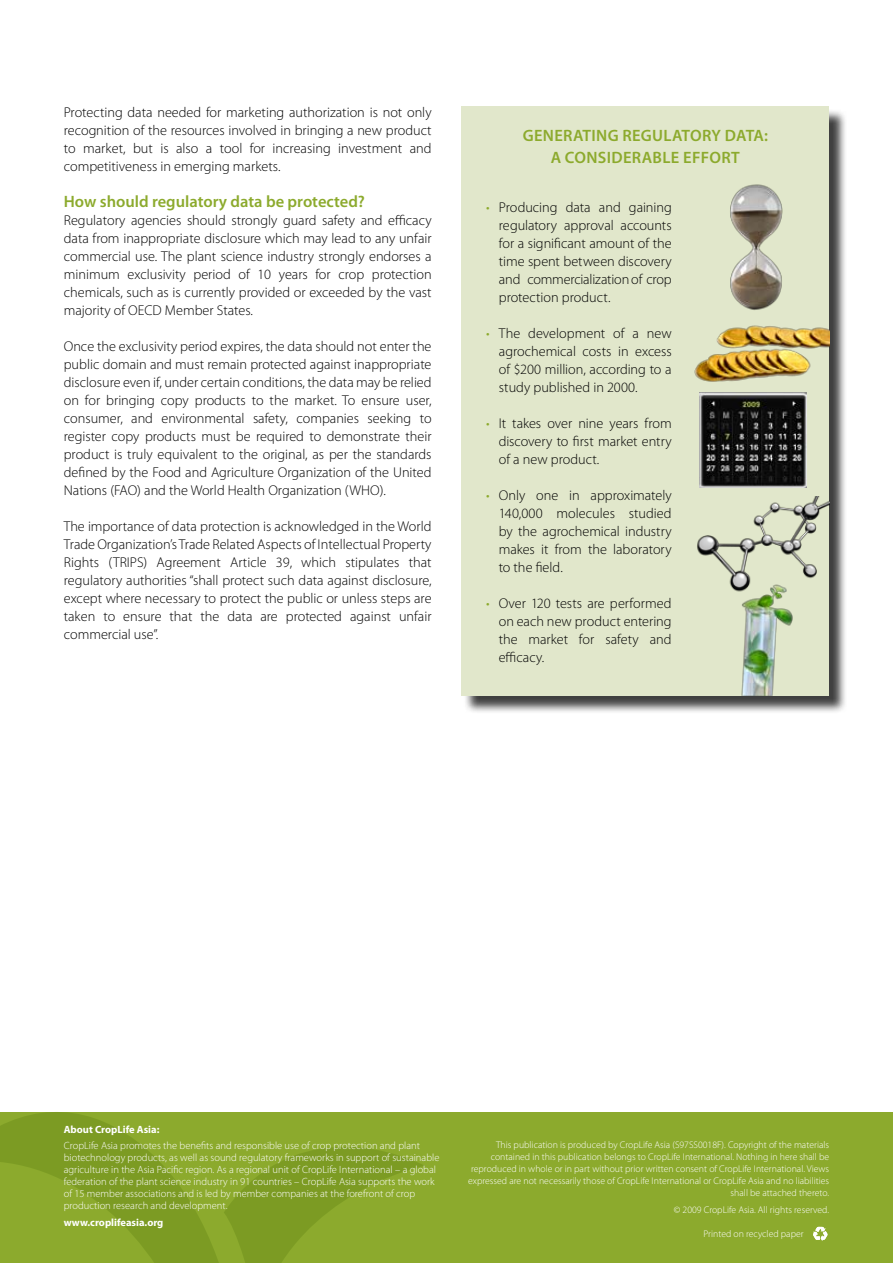
<style>
.page{position:relative;width:893px;height:1263px;background:#fff}
.page>*{position:absolute;margin:0;border:0;box-sizing:border-box;transform-origin:0 0}
.t1{font:600 16.5px/22.2px "Myriad Pro";letter-spacing:.02em;color:#8caa2d;text-align:center}
.t2{font:600 16.5px "Myriad Pro";color:#8caa2d}
.t3{font:300 14.25px/18px "Myriad Pro";color:#000;text-align:justify}
.t4{font:300 10.5px/12px "Myriad Pro";color:#fff}
.t5{font:700 10.5px "Myriad Pro";color:#fff}
.t6{font:300 9.75px/12px "Myriad Pro";color:#fff;text-align:right}
.s1{color:#8caa2d}
</style>
<div class="page">
<div style="left:0;top:1112px;width:893px;height:151px;background:#8caa2d"></div>
<svg style="left:0;top:1112px;width:424px;height:151px"></svg>
<div style="left:464px;top:109px;width:384px;height:606px;background:#000;opacity:.75"></div>
<div style="left:461px;top:106px;width:368px;height:590px;background:#e1e7cb"></div>
<img style="left:741px;top:597px;width:52px;height:99px">
<img style="left:730px;top:184px;width:53px;height:126px">
<img style="left:694px;top:325px;width:135px;height:57px">
<img style="left:699px;top:393px;width:108px;height:94px">
<img style="left:697px;top:497px;width:132px;height:100px">
<svg style="left:813px;top:1227px;width:14px;height:14px"></svg>
<p class="t3" style="left:64px;top:103px;width:369px">Protecting data needed for marketing authorization is not only recognition of the resources involved in bringing a new product to market, but is also a tool for increasing investment and competitiveness in emerging markets.</p>
<p class="t2" style="left:64px;top:191px;width:303px">HOW SHOULD REGULATORY DATA BE PROTECTED?</p>
<p class="t3" style="left:64px;top:211px;width:369px">Regulatory agencies should strongly guard safety and efficacy data from inappropriate disclosure which may lead to any unfair commercial use. The plant science industry strongly endorses a minimum exclusivity period of 10 years for crop protection chemicals, such as is currently provided or exceeded by the vast majority of OECD Member States.</p>
<p class="t3" style="left:64px;top:337px;width:369px">Once the exclusivity period expires, the data should not enter the public domain and must remain protected against inappropriate disclosure even if, under certain conditions, the data may be relied on for bringing copy products to the market. To ensure user, consumer, and environmental safety, companies seeking to register copy products must be required to demonstrate their product is truly equivalent to the original, as per the standards defined by the Food and Agriculture Organization of the United Nations (FAO) and the World Health Organization (WHO).</p>
<p class="t3" style="left:64px;top:517px;width:369px">The importance of data protection is acknowledged in the World Trade Organization’s Trade Related Aspects of Intellectual Property Rights (TRIPS) Agreement Article 39, which stipulates that regulatory authorities “shall protect such data against disclosure, except where necessary to protect the public or unless steps are taken to ensure that the data are protected against unfair commercial use”.</p>
<p class="t1" style="left:523px;top:124px;width:247px">GENERATING REGULATORY DATA:<br>A CONSIDERABLE EFFORT</p>
<p class="t3" style="left:499px;top:198px;width:174px;text-indent:-13px"><span class="s1">•</span> Producing data and gaining regulatory approval accounts for a significant amount of the time spent between discovery and commercialization of crop protection product.</p>
<p class="t3" style="left:499px;top:324px;width:174px;text-indent:-13px"><span class="s1">•</span> The development of a new agrochemical costs in excess of $200 million, according to a study published in 2000.</p>
<p class="t3" style="left:499px;top:414px;width:174px;text-indent:-13px"><span class="s1">•</span> It takes over nine years from discovery to first market entry of a new product.</p>
<p class="t3" style="left:499px;top:486px;width:174px;text-indent:-13px"><span class="s1">•</span> Only one in approximately 140,000 molecules studied by the agrochemical industry makes it from the laboratory to the field.</p>
<p class="t3" style="left:499px;top:594px;width:174px;text-indent:-13px"><span class="s1">•</span> Over 120 tests are performed on each new product entering the market for safety and efficacy.</p>
<p class="t5" style="left:64px;top:1123px;width:97px">About CropLife Asia:</p>
<p class="t4" style="left:64px;top:1140px;width:377px">CropLife Asia promotes the benefits and responsible use of crop protection and plant biotechnology products, as well as sound regulatory frameworks in support of sustainable agriculture in the Asia Pacific region. As a regional unit of CropLife International – a global federation of the plant science industry in 91 countries – CropLife Asia supports the work of 15 member associations and is led by member companies at the forefront of crop production research and development.</p>
<p class="t5" style="left:64px;top:1216px;width:101px">www.croplifeasia.org</p>
<p class="t6" style="left:468px;top:1139px;width:362px">This publication is produced by CropLife Asia (S97SS0018F). Copyright of the materials contained in this publication belongs to CropLife International. Nothing in here shall be reproduced in whole or in part without prior written consent of CropLife International. Views expressed are not necessarily those of CropLife International or CropLife Asia and no liabilities shall be attached thereto.</p>
<p class="t6" style="left:674px;top:1203px;width:157px">© 2009 CropLife Asia. All rights reserved.</p>
<p class="t6" style="left:703px;top:1228px;width:102px">Printed on recycled paper</p>
</div>
